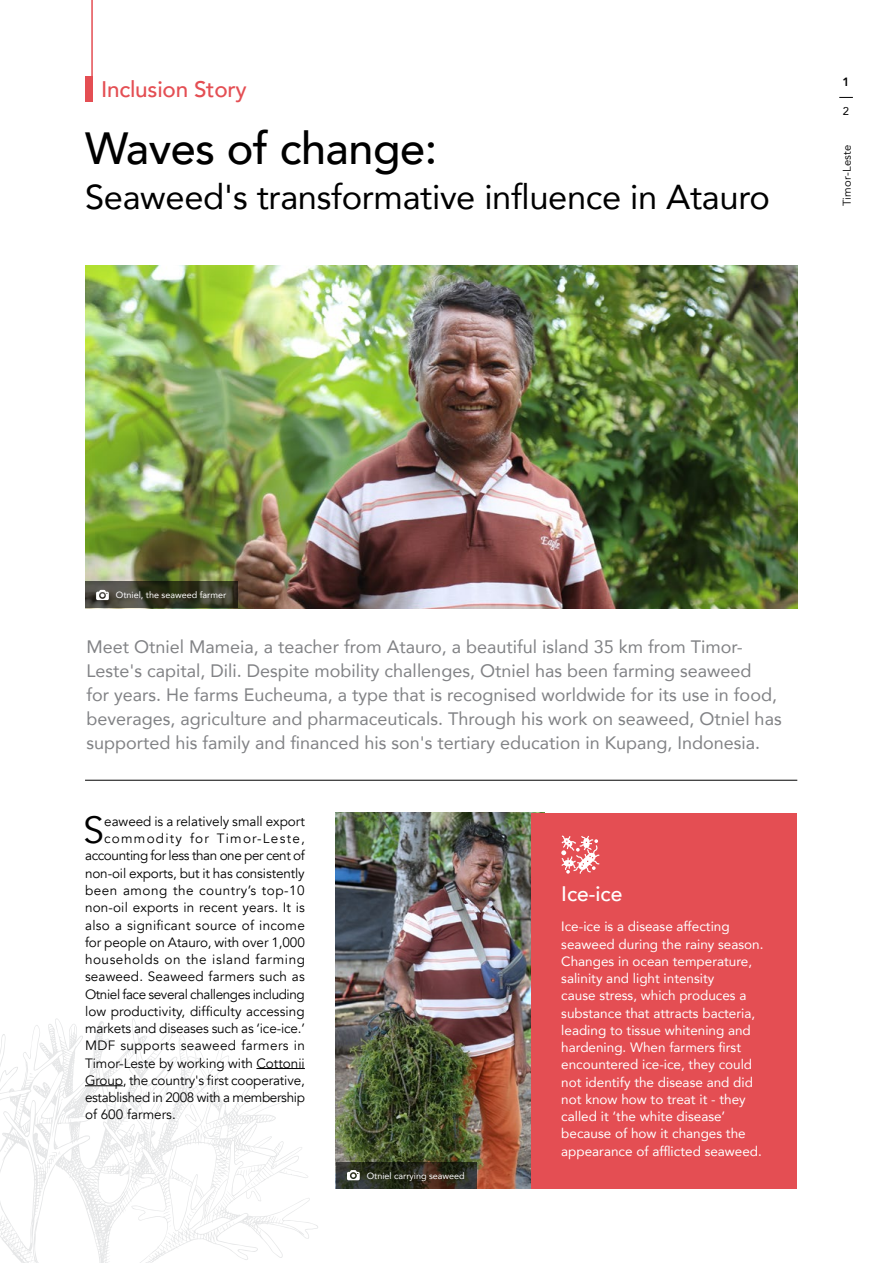
<style>
.page{position:relative;width:893px;height:1263px;background:#fff}
.page>*{position:absolute;margin:0;border:0;box-sizing:border-box;transform-origin:0 0}
.t1{font:500 45px "Avenir";letter-spacing:-.01em;color:#000}
.t2{font:37.8px "Avenir";color:#000}
.t3{font:34.5px "Avenir";letter-spacing:-.01em;color:#000}
.t4{font:500 22.5px "Avenir";letter-spacing:-.01em;color:#e44e53}
.t5{font:500 21px "Avenir";color:#fff}
.t6{font:18px/24px "Avenir";color:#818285}
.t7{font:13.5px/17.2px "Avenir";color:#fff}
.t8{font:13.5px "Avenir";color:#000}
.t9{font:13.5px "Avenir";letter-spacing:-.025em;color:#000}
.t10{font:13.5px "Avenir";letter-spacing:.04em;color:#000}
.t11{font:13.5px "Avenir";letter-spacing:-.03em;color:#000}
.t12{font:13.5px "Avenir";letter-spacing:.02em;color:#000}
.t13{font:13.5px "Avenir";letter-spacing:.025em;color:#000}
.t14{font:13.5px "Avenir";letter-spacing:.09em;color:#000}
.t15{font:800 12px "Avenir";color:#000}
.t16{font:11.25px "Avenir";letter-spacing:.02em;color:#000}
.t17{font:11.25px "Avenir";color:#000}
.t18{font:9px "Avenir";color:#fff}
</style>
<div class="page">
<svg style="left:839px;top:97px;width:14px;height:1px"></svg>
<svg style="left:0;top:1018px;width:318px;height:245px"></svg>
<svg style="left:99px;top:1046px;width:209px;height:184px"></svg>
<img style="left:336px;top:812px;width:209px;height:376px">
<div style="left:531px;top:813px;width:266px;height:375px;background:#e44e53"></div>
<img style="left:85px;top:266px;width:712px;height:342px">
<hr style="left:256px;top:1068px;width:49px;height:1px;background:#000">
<hr style="left:85px;top:1085px;width:38px;height:1px;background:#000">
<div style="left:85px;top:76px;width:8px;height:25px;background:#e44e53"></div>
<hr style="left:85px;top:780px;width:712px;height:1px;background:#000">
<hr style="left:91px;top:0;width:2px;height:101px;background:#e44e53">
<svg style="left:85px;top:582px;width:152px;height:26px;background:#3c3e2e"></svg>
<svg style="left:96px;top:590px;width:13px;height:10px"></svg>
<svg style="left:561px;top:836px;width:38px;height:38px"></svg>
<svg style="left:336px;top:1162px;width:140px;height:26px;background:#2c2c1f"></svg>
<svg style="left:347px;top:1170px;width:13px;height:10px"></svg>
<h3 class="t4" style="left:101px;top:80px;width:147px">Inclusion Story</h3>
<h1 class="t1" style="left:85px;top:130px;width:354px">Waves of change:</h1>
<h3 class="t3" style="left:85px;top:170px;width:686px">Seaweed's transformative influence in Atauro</h3>
<p class="t15" style="left:842px;top:75px;width:9px">1</p>
<p class="t17" style="left:843px;top:107px;width:8px">2</p>
<p class="t16" style="left:842px;top:206px;width:63px;rotate:-90deg">Timor-Leste</p>
<p class="t18" style="left:116px;top:591px;width:112px">Otniel, the seaweed farmer</p>
<p class="t6" style="left:87px;top:636px;width:697px">Meet Otniel Mameia, a teacher from Atauro, a beautiful island 35 km from Timor-Leste's capital, Dili. Despite mobility challenges, Otniel has been farming seaweed<br>for years. He farms Eucheuma, a type that is recognised worldwide for its use in food, beverages, agriculture and pharmaceuticals. Through his work on seaweed, Otniel has supported his family and financed his son's tertiary education in Kupang, Indonesia.</p>
<h2 class="t2" style="left:83px;top:814px;width:23px">S</h2>
<p class="t8" style="left:104px;top:816px;width:202px">eaweed is a relatively small export</p>
<p class="t14" style="left:104px;top:833px;width:202px">commodity for Timor-Leste,</p>
<p class="t9" style="left:85px;top:850px;width:221px">accounting for less than one per cent of</p>
<p class="t8" style="left:85px;top:867px;width:221px">non-oil exports, but it has consistently</p>
<p class="t10" style="left:85px;top:885px;width:221px">been among the country’s top-10</p>
<p class="t8" style="left:85px;top:902px;width:221px">non-oil exports in recent years. It is</p>
<p class="t12" style="left:85px;top:917px;width:221px">also a significant source of income</p>
<p class="t8" style="left:85px;top:936px;width:221px">for people on Atauro, with over 1,000</p>
<p class="t10" style="left:85px;top:954px;width:221px">households on the island farming</p>
<p class="t8" style="left:85px;top:971px;width:221px">seaweed. Seaweed farmers such as</p>
<p class="t11" style="left:85px;top:988px;width:221px">Otniel face several challenges including</p>
<p class="t8" style="left:85px;top:1003px;width:221px">low productivity, difficulty accessing</p>
<p class="t8" style="left:85px;top:1023px;width:221px">markets and diseases such as ‘ice-ice.’</p>
<p class="t13" style="left:85px;top:1040px;width:221px">MDF supports seaweed farmers in</p>
<p class="t8" style="left:85px;top:1057px;width:221px">Timor-Leste by working with Cottonii</p>
<p class="t8" style="left:85px;top:1074px;width:221px">Group, the country's first cooperative,</p>
<p class="t9" style="left:85px;top:1092px;width:221px">established in 2008 with a membership</p>
<p class="t8" style="left:85px;top:1109px;width:92px">of 600 farmers.</p>
<p class="t18" style="left:367px;top:1172px;width:100px">Otniel carrying seaweed</p>
<h3 class="t5" style="left:561px;top:885px;width:63px">Ice-ice</h3>
<p class="t7" style="left:561px;top:918px;width:204px">Ice-ice is a disease affecting seaweed during the rainy season.<br>Changes in ocean temperature, salinity and light intensity<br>cause stress, which produces a substance that attracts bacteria, leading to tissue whitening and hardening. When farmers first encountered ice-ice, they could not identify the disease and did not know how to treat it - they called it ‘the white disease’ because of how it changes the appearance of afflicted seaweed.</p>
</div>
